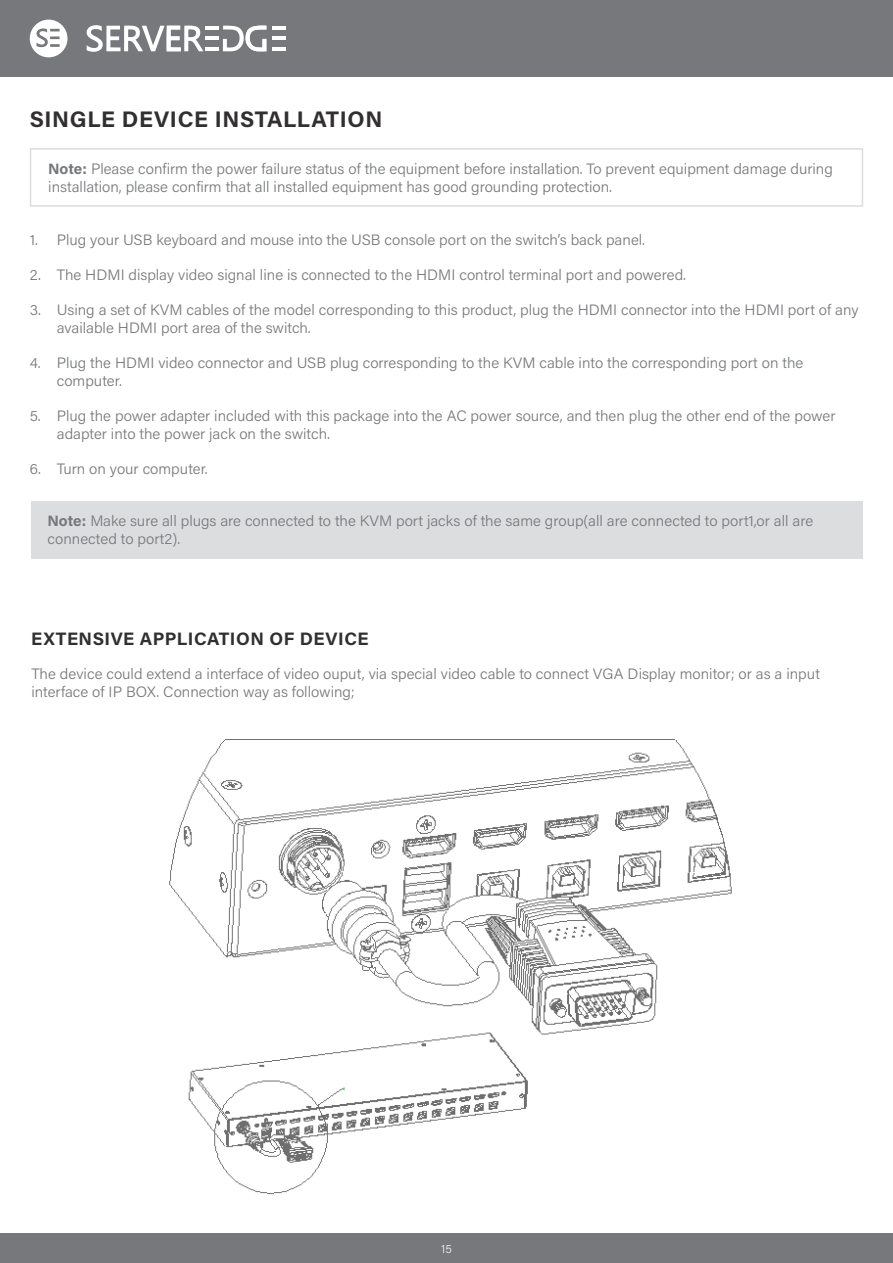
<style>
.page{position:relative;width:893px;height:1263px;background:#fff}
.page>*{position:absolute;margin:0;border:0;box-sizing:border-box;transform-origin:0 0}
.t1{font:700 22.5px "Acumin Pro";letter-spacing:.03em;color:#312f30}
.t2{font:700 18px "Acumin Pro";letter-spacing:.03em;color:#312f30}
.t3{font:300 15px/18px "Acumin Pro";color:#76787b}
.t4{font:300 12px "Acumin Pro";color:#f2f3f4}
.s1{font-weight:700}
</style>
<div class="page">
<div style="left:0;top:1233px;width:893px;height:30px;background:#76787b"></div>
<div style="left:0;top:0;width:893px;height:77px;background:#76787b"></div>
<svg style="left:223px;top:25px;width:43px;height:26px"></svg>
<hr style="left:205px;top:47px;width:14px;height:4px;background:#fff">
<hr style="left:205px;top:36px;width:14px;height:4px;background:#fff">
<hr style="left:205px;top:26px;width:14px;height:3px;background:#fff">
<svg style="left:272px;top:26px;width:13px;height:3px"></svg>
<svg style="left:272px;top:37px;width:13px;height:3px"></svg>
<svg style="left:272px;top:48px;width:13px;height:3px"></svg>
<svg style="left:87px;top:25px;width:116px;height:27px"></svg>
<svg style="left:30px;top:20px;width:38px;height:37px"></svg>
<div style="left:30px;top:148px;width:833px;height:59px;border:2px solid #dcdddf"></div>
<div style="left:31px;top:501px;width:831px;height:57px;background:#dcdddf"></div>
<img style="left:169px;top:739px;width:563px;height:455px">
<p class="t1" style="left:30px;top:103px;width:354px">SINGLE DEVICE INSTALLATION</p>
<p class="t3" style="left:48px;top:159px;width:786px"><span class="s1">Note:</span> Please confirm the power failure status of the equipment before installation. To prevent equipment damage during installation, please confirm that all installed equipment has good grounding protection.</p>
<p class="t3" style="left:30px;top:230px;width:617px">1. Plug your USB keyboard and mouse into the USB console port on the switch’s back panel.</p>
<p class="t3" style="left:30px;top:265px;width:658px">2. The HDMI display video signal line is connected to the HDMI control terminal port and powered.</p>
<p class="t3" style="left:57px;top:300px;width:803px;text-indent:-27px">3. Using a set of KVM cables of the model corresponding to this product, plug the HDMI connector into the HDMI port of any available HDMI port area of the switch.</p>
<p class="t3" style="left:57px;top:353px;width:748px;text-indent:-27px">4. Plug the HDMI video connector and USB plug corresponding to the KVM cable into the corresponding port on the computer.</p>
<p class="t3" style="left:57px;top:406px;width:780px;text-indent:-27px">5. Plug the power adapter included with this package into the AC power source, and then plug the other end of the power adapter into the power jack on the switch.</p>
<p class="t3" style="left:30px;top:459px;width:179px">6. Turn on your computer.</p>
<p class="t3" style="left:48px;top:511px;width:767px"><span class="s1">Note:</span> Make sure all plugs are connected to the KVM port jacks of the same group(all are connected to port1,or all are connected to port2).</p>
<p class="t2" style="left:31px;top:626px;width:339px">EXTENSIVE APPLICATION OF DEVICE</p>
<p class="t3" style="left:31px;top:664px;width:790px">The device could extend a interface of video ouput, via special video cable to connect VGA Display monitor; or as a input interface of IP BOX. Connection way as following;</p>
<p class="t4" style="left:441px;top:1240px;width:12px">15</p>
</div>
